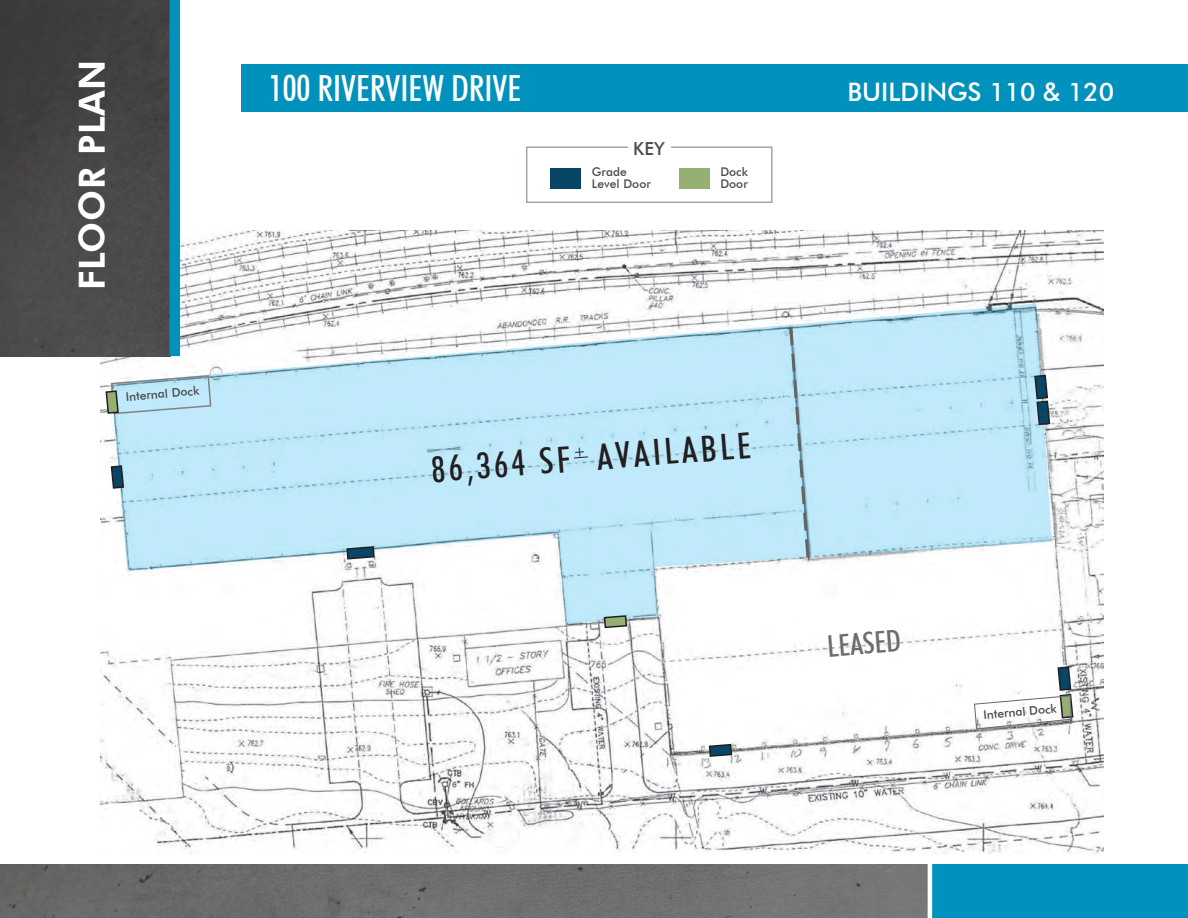
<style>
.page{position:relative;width:1188px;height:918px;background:#fff}
.page>*{position:absolute;margin:0;border:0;box-sizing:border-box;transform-origin:0 0}
.t1{font:500 condensed 36px "Futura BT";color:#fff}
.t2{font:500 condensed 36px "Futura BT";color:#231f20}
.t3{font:800 36px "Futura BT";letter-spacing:.02em;color:#fff}
.t4{font:500 condensed 30px "Futura BT";color:#6c6d70}
.t5{font:500 25.5px "Futura BT";color:#fff}
.t6{font:500 18px "Futura BT";color:#4b4c4d}
.t7{font:500 12px "Futura BT";color:#4b4c4d}
</style>
<div class="page">
<img style="left:0;top:864px;width:928px;height:54px">
<img style="left:101px;top:230px;width:1003px;height:623px">
<svg style="left:111px;top:304px;width:941px;height:320px;fill:#c0eafb"></svg>
<div style="left:928px;top:864px;width:260px;height:54px;background:#0091bc"></div>
<div style="left:241px;top:64px;width:947px;height:47px;background:#0091bc"></div>
<img style="left:0;top:0;width:170px;height:356px">
<div style="left:550px;top:168px;width:31px;height:20px;background:#074666"></div>
<div style="left:680px;top:168px;width:30px;height:21px;background:#95af73"></div>
<div style="left:526px;top:146px;width:247px;height:57px;border:2px solid #a3a4a8"></div>
<svg style="left:110px;top:464px;width:15px;height:26px"></svg>
<svg style="left:105px;top:374px;width:107px;height:41px"></svg>
<svg style="left:603px;top:614px;width:25px;height:15px"></svg>
<div style="left:628px;top:141px;width:42px;height:17px;background:#fff"></div>
<svg style="left:1033px;top:374px;width:18px;height:52px"></svg>
<svg style="left:788px;top:324px;width:23px;height:236px"></svg>
<svg style="left:346px;top:545px;width:30px;height:15px"></svg>
<svg style="left:708px;top:743px;width:25px;height:15px"></svg>
<svg style="left:973px;top:665px;width:101px;height:65px"></svg>
<div style="left:170px;top:0;width:10px;height:356px;background:#0091bc"></div>
<hr style="left:928px;top:864px;width:4px;height:54px;background:#fff">
<svg style="left:573px;top:447px;width:16px;height:12px"></svg>
<p class="t3" style="left:70px;top:290px;width:232px;rotate:-90deg">FLOOR PLAN</p>
<p class="t7" style="left:125px;top:390px;width:75px;rotate:-5deg">Internal Dock</p>
<p class="t1" style="left:269px;top:67px;width:254px">100 RIVERVIEW DRIVE</p>
<p class="t5" style="left:848px;top:77px;width:268px">BUILDINGS 110 &amp; 120</p>
<p class="t6" style="left:633px;top:138px;width:33px">KEY</p>
<p class="t7" style="left:592px;top:164px;width:36px">Grade</p>
<p class="t7" style="left:592px;top:176px;width:60px">Level Door</p>
<p class="t7" style="left:720px;top:165px;width:29px">Dock</p>
<p class="t7" style="left:720px;top:177px;width:29px">Door</p>
<p class="t2" style="left:430px;top:448px;width:141px;rotate:-4deg">86,364 SF</p>
<p class="t2" style="left:595px;top:435px;width:156px;rotate:-4deg">AVAILABLE</p>
<p class="t4" style="left:826px;top:628px;width:75px;rotate:-5deg">LEASED</p>
<p class="t7" style="left:983px;top:708px;width:75px;rotate:-5deg">Internal Dock</p>
</div>
